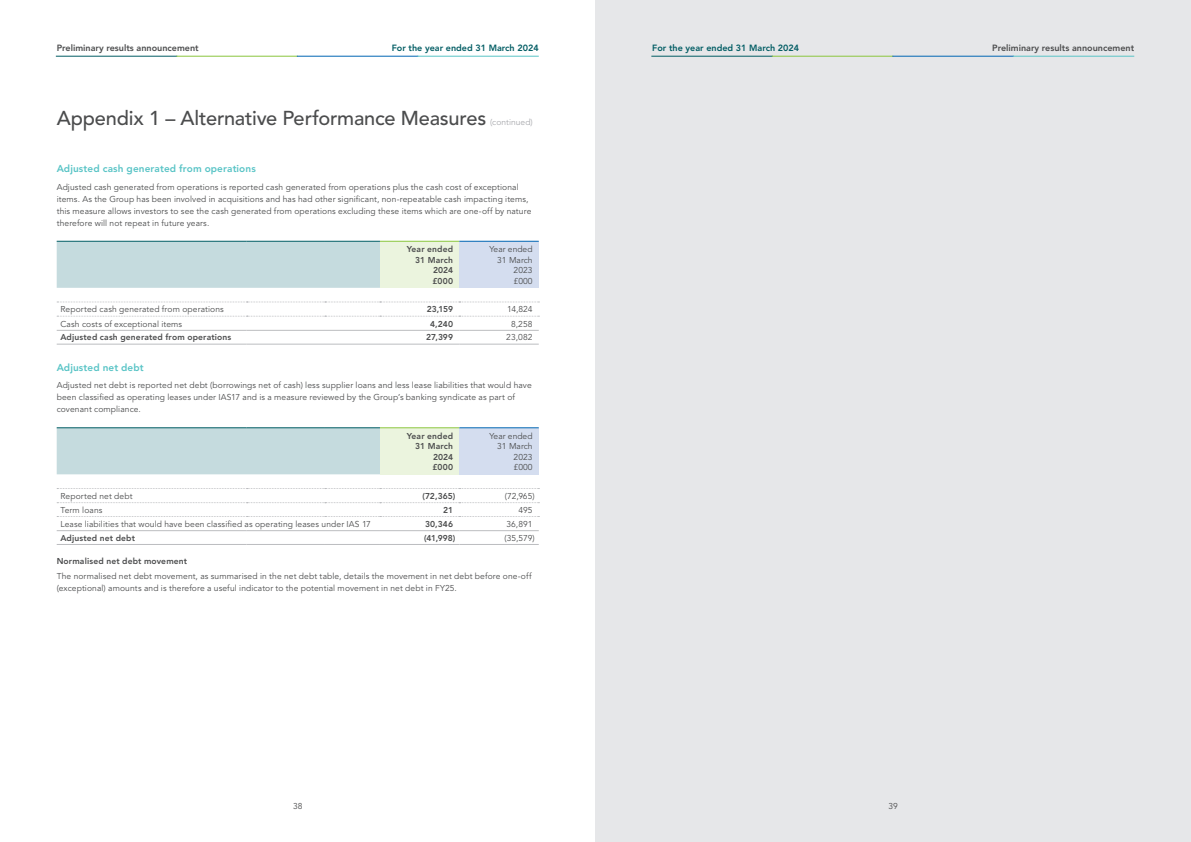
<style>
.page{position:relative;width:1191px;height:842px;background:#fff}
.page>*{position:absolute;margin:0;border:0;box-sizing:border-box;transform-origin:0 0}
.t1{font:500 20px "Avenir LT Std";letter-spacing:-.01em;color:#4b4c4d}
.t2{font:800 10px "Avenir LT Std";letter-spacing:.01em;color:#59c4c6}
.t3{font:800 9px "Avenir LT Std";color:#4b4c4d}
.t4{font:800 9px "Avenir LT Std";color:#005c63}
.t5{font:8.5px/12px "Avenir LT Std";letter-spacing:.01em;color:#4b4c4d}
.t6{font:800 8.5px/10.5px "Avenir LT Std";letter-spacing:.015em;color:#4b4c4d;text-align:right}
.t7{font:8.5px "Avenir LT Std";color:#a8a9ad}
</style>
<div class="page">
<div style="left:57px;top:242px;width:323px;height:46px;background:#c5dbde"></div>
<div style="left:380px;top:241px;width:79px;height:47px;background:#ebf4de"></div>
<div style="left:459px;top:241px;width:80px;height:47px;background:#d4ddef"></div>
<hr style="left:57px;top:241px;width:190px;height:1px;background:#005c63">
<hr style="left:247px;top:241px;width:78px;height:1px;background:#005c63">
<hr style="left:325px;top:241px;width:55px;height:1px;background:#005c63">
<hr style="left:380px;top:241px;width:79px;height:1px;background:#8bc63e">
<hr style="left:459px;top:241px;width:80px;height:1px;background:#0166b3">
<hr style="left:57px;top:330px;width:190px;height:1px;background:#bcbdc0">
<hr style="left:247px;top:330px;width:78px;height:1px;background:#bcbdc0">
<hr style="left:325px;top:330px;width:55px;height:1px;background:#bcbdc0">
<hr style="left:57px;top:344px;width:190px;height:1px;background:#bcbdc0">
<hr style="left:247px;top:344px;width:78px;height:1px;background:#bcbdc0">
<hr style="left:325px;top:344px;width:55px;height:1px;background:#bcbdc0">
<hr style="left:380px;top:344px;width:79px;height:1px;background:#bcbdc0">
<hr style="left:459px;top:344px;width:80px;height:1px;background:#bcbdc0">
<svg style="left:57px;top:302px;width:482px;height:1px"></svg>
<svg style="left:57px;top:316px;width:482px;height:1px"></svg>
<hr style="left:380px;top:330px;width:79px;height:1px;background:#bcbdc0">
<hr style="left:459px;top:330px;width:80px;height:1px;background:#bcbdc0">
<div style="left:57px;top:428px;width:323px;height:46px;background:#c5dbde"></div>
<div style="left:380px;top:428px;width:79px;height:46px;background:#ebf4de"></div>
<div style="left:459px;top:428px;width:80px;height:46px;background:#d4ddef"></div>
<hr style="left:380px;top:530px;width:79px;height:1px;background:#bcbdc0">
<hr style="left:380px;top:544px;width:79px;height:1px;background:#bcbdc0">
<hr style="left:459px;top:530px;width:80px;height:1px;background:#bcbdc0">
<hr style="left:459px;top:544px;width:80px;height:1px;background:#bcbdc0">
<hr style="left:57px;top:427px;width:190px;height:1px;background:#005c63">
<hr style="left:247px;top:427px;width:78px;height:1px;background:#005c63">
<hr style="left:325px;top:427px;width:55px;height:1px;background:#005c63">
<hr style="left:380px;top:427px;width:79px;height:1px;background:#8bc63e">
<hr style="left:459px;top:427px;width:80px;height:1px;background:#0166b3">
<hr style="left:57px;top:530px;width:190px;height:1px;background:#bcbdc0">
<hr style="left:247px;top:530px;width:78px;height:1px;background:#bcbdc0">
<hr style="left:325px;top:530px;width:55px;height:1px;background:#bcbdc0">
<hr style="left:57px;top:544px;width:190px;height:1px;background:#bcbdc0">
<hr style="left:247px;top:544px;width:78px;height:1px;background:#bcbdc0">
<hr style="left:325px;top:544px;width:55px;height:1px;background:#bcbdc0">
<svg style="left:57px;top:488px;width:482px;height:1px"></svg>
<svg style="left:57px;top:502px;width:482px;height:1px"></svg>
<svg style="left:57px;top:516px;width:482px;height:1px"></svg>
<div style="left:595px;top:0;width:596px;height:842px;background:#e6e7e9"></div>
<hr style="left:651px;top:56px;width:121px;height:1px;background:#005c63">
<hr style="left:772px;top:56px;width:121px;height:1px;background:#8bc63e">
<hr style="left:892px;top:56px;width:121px;height:1px;background:#0166b3">
<hr style="left:1012px;top:56px;width:122px;height:1px;background:#59c4c6">
<hr style="left:56px;top:56px;width:121px;height:1px;background:#005c63">
<hr style="left:176px;top:56px;width:122px;height:1px;background:#8bc63e">
<hr style="left:297px;top:56px;width:121px;height:1px;background:#0166b3">
<hr style="left:417px;top:56px;width:122px;height:1px;background:#59c4c6">
<p class="t3" style="left:57px;top:42px;width:144px">Preliminary results announcement</p>
<p class="t4" style="left:392px;top:42px;width:148px">For the year ended 31 March 2024</p>
<p class="t4" style="left:652px;top:42px;width:148px">For the year ended 31 March 2024</p>
<p class="t3" style="left:992px;top:42px;width:144px">Preliminary results announcement</p>
<h1 class="t1" style="left:57px;top:106px;width:431px">Appendix 1 – Alternative Performance Measures</h1>
<p class="t7" style="left:490px;top:117px;width:44px">(continued)</p>
<p class="t2" style="left:57px;top:163px;width:201px">Adjusted cash generated from operations</p>
<p class="t5" style="left:57px;top:181px;width:476px">Adjusted cash generated from operations is reported cash generated from operations plus the cash cost of exceptional items. As the Group has been involved in acquisitions and has had other significant, non-repeatable cash impacting items, this measure allows investors to see the cash generated from operations excluding these items which are one-off by nature therefore will not repeat in future years.</p>
<p class="t6" style="left:407px;top:244px;width:48px">Year ended<br>31 March<br>2024<br>£000</p>
<p class="t5" style="left:489px;top:244px;width:44px;line-height:10.5px;text-align:right">Year ended<br>31 March<br>2023<br>£000</p>
<p class="t5" style="left:60px;top:304px;width:165px">Reported cash generated from operations</p>
<p class="t6" style="left:427px;top:304px;width:28px">23,159</p>
<p class="t5" style="left:507px;top:304px;width:27px">14,824</p>
<p class="t5" style="left:60px;top:318px;width:123px">Cash costs of exceptional items</p>
<p class="t6" style="left:430px;top:318px;width:24px">4,240</p>
<p class="t5" style="left:511px;top:318px;width:23px">8,258</p>
<p class="t6" style="left:60px;top:332px;width:172px">Adjusted cash generated from operations</p>
<p class="t6" style="left:426px;top:332px;width:28px">27,399</p>
<p class="t5" style="left:506px;top:332px;width:28px">23,082</p>
<p class="t2" style="left:57px;top:361px;width:89px">Adjusted net debt</p>
<p class="t5" style="left:57px;top:379px;width:476px">Adjusted net debt is reported net debt (borrowings net of cash) less supplier loans and less lease liabilities that would have been classified as operating leases under IAS17 and is a measure reviewed by the Group’s banking syndicate as part of covenant compliance.</p>
<p class="t6" style="left:407px;top:431px;width:48px">Year ended<br>31 March<br>2024<br>£000</p>
<p class="t5" style="left:489px;top:431px;width:44px;line-height:10.5px;text-align:right">Year ended<br>31 March<br>2023<br>£000</p>
<p class="t5" style="left:60px;top:490px;width:74px">Reported net debt</p>
<p class="t6" style="left:422px;top:491px;width:35px">(72,365)</p>
<p class="t5" style="left:505px;top:490px;width:32px">(72,965)</p>
<p class="t5" style="left:60px;top:504px;width:44px">Term loans</p>
<p class="t6" style="left:443px;top:505px;width:12px">21</p>
<p class="t5" style="left:518px;top:504px;width:15px">495</p>
<p class="t5" style="left:60px;top:518px;width:312px">Lease liabilities that would have been classified as operating leases under IAS 17</p>
<p class="t6" style="left:425px;top:519px;width:29px">30,346</p>
<p class="t5" style="left:506px;top:518px;width:28px">36,891</p>
<p class="t6" style="left:60px;top:533px;width:76px">Adjusted net debt</p>
<p class="t6" style="left:424px;top:533px;width:33px">(41,998)</p>
<p class="t5" style="left:504px;top:532px;width:32px">(35,579)</p>
<p class="t6" style="left:57px;top:556px;width:132px">Normalised net debt movement</p>
<p class="t5" style="left:57px;top:570px;width:476px">The normalised net debt movement, as summarised in the net debt table, details the movement in net debt before one-off (exceptional) amounts and is therefore a useful indicator to the potential movement in net debt in FY25.</p>
<p class="t5" style="left:293px;top:800px;width:11px">38</p>
<p class="t5" style="left:888px;top:800px;width:11px">39</p>
</div>
